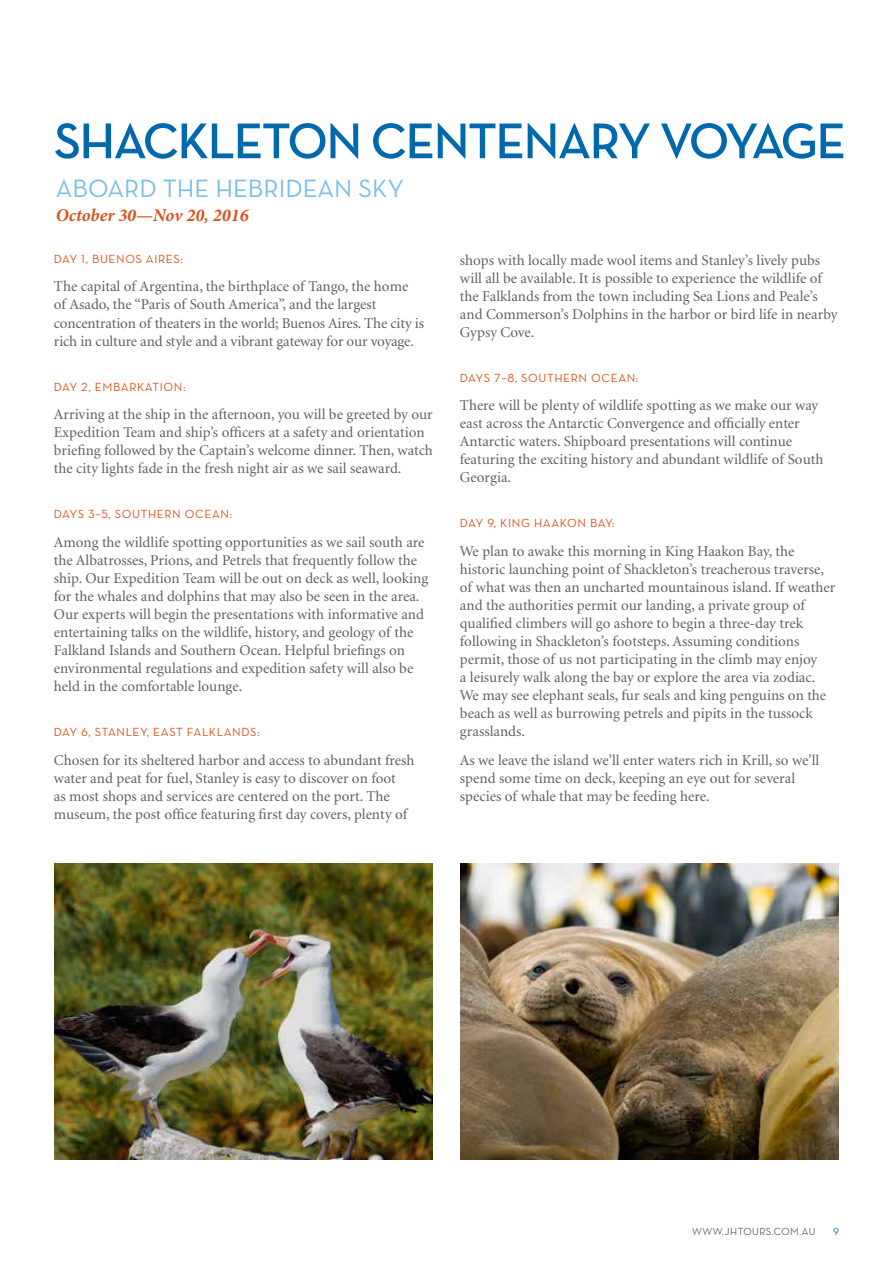
<style>
.page{position:relative;width:893px;height:1263px;background:#fff}
.page>*{position:absolute;margin:0;border:0;box-sizing:border-box;transform-origin:0 0}
.t1{font:600 51px "Neutraface Text";letter-spacing:-.035em;color:#0068ac}
.t2{font:25.5px "Neutraface Text";color:#79bde8}
.t3{font:italic 700 18px "Minion Pro";color:#d9531e}
.t4{font:15px/18px "Minion";color:#60605c}
.t5{font:12px "Neutraface Text";letter-spacing:.05em;color:#d9531e}
.t6{font:500 10.5px "Neutraface Display";letter-spacing:.05em;color:#58595b}
.t7{font:500 10.5px "Neutraface Display";color:#0068ac}
</style>
<div class="page">
<img style="left:460px;top:864px;width:379px;height:295px">
<img style="left:54px;top:864px;width:379px;height:295px">
<h1 class="t1" style="left:54px;top:109px;width:794px">SHACKLETON CENTENARY VOYAGE</h1>
<h2 class="t2" style="left:56px;top:173px;width:350px">ABOARD THE HEBRIDEAN SKY</h2>
<p class="t3" style="left:56px;top:203px;width:194px">October 30—Nov 20, 2016</p>
<p class="t5" style="left:54px;top:251px;width:131px">DAY 1, BUENOS AIRES:</p>
<p class="t4" style="left:54px;top:278px;width:372px">The capital of Argentina, the birthplace of Tango, the home of Asado, the “Paris of South America”, and the largest concentration of theaters in the world; Buenos Aires. The city is rich in culture and style and a vibrant gateway for our voyage.</p>
<p class="t5" style="left:54px;top:379px;width:133px">DAY 2, EMBARKATION:</p>
<p class="t4" style="left:54px;top:406px;width:380px">Arriving at the ship in the afternoon, you will be greeted by our Expedition Team and ship’s officers at a safety and orientation briefing followed by the Captain’s welcome dinner. Then, watch the city lights fade in the fresh night air as we sail seaward.</p>
<p class="t5" style="left:54px;top:507px;width:180px">DAYS 3–5, SOUTHERN OCEAN:</p>
<p class="t4" style="left:54px;top:534px;width:376px">Among the wildlife spotting opportunities as we sail south are the Albatrosses, Prions, and Petrels that frequently follow the ship. Our Expedition Team will be out on deck as well, looking for the whales and dolphins that may also be seen in the area.<br>Our experts will begin the presentations with informative and entertaining talks on the wildlife, history, and geology of the Falkland Islands and Southern Ocean. Helpful briefings on environmental regulations and expedition safety will also be held in the comfortable lounge.</p>
<p class="t5" style="left:54px;top:724px;width:207px">DAY 6, STANLEY, EAST FALKLANDS:</p>
<p class="t4" style="left:54px;top:752px;width:362px">Chosen for its sheltered harbor and access to abundant fresh water and peat for fuel, Stanley is easy to discover on foot<br>as most shops and services are centered on the port. The museum, the post office featuring first day covers, plenty of</p>
<p class="t4" style="left:460px;top:251px;width:379px">shops with locally made wool items and Stanley’s lively pubs will all be available. It is possible to experience the wildlife of the Falklands from the town including Sea Lions and Peale’s and Commerson’s Dolphins in the harbor or bird life in nearby Gypsy Cove.</p>
<p class="t5" style="left:460px;top:370px;width:180px">DAYS 7–8, SOUTHERN OCEAN:</p>
<p class="t4" style="left:460px;top:397px;width:365px">There will be plenty of wildlife spotting as we make our way east across the Antarctic Convergence and officially enter Antarctic waters. Shipboard presentations will continue featuring the exciting history and abundant wildlife of South Georgia.</p>
<p class="t5" style="left:460px;top:516px;width:156px">DAY 9, KING HAAKON BAY:</p>
<p class="t4" style="left:460px;top:543px;width:377px">We plan to awake this morning in King Haakon Bay, the historic launching point of Shackleton’s treacherous traverse, of what was then an uncharted mountainous island. If weather and the authorities permit our landing, a private group of qualified climbers will go ashore to begin a three-day trek following in Shackleton’s footsteps. Assuming conditions permit, those of us not participating in the climb may enjoy<br>a leisurely walk along the bay or explore the area via zodiac.<br>We may see elephant seals, fur seals and king penguins on the beach as well as burrowing petrels and pipits in the tussock grasslands.</p>
<p class="t4" style="left:460px;top:752px;width:361px">As we leave the island we’ll enter waters rich in Krill, so we’ll spend some time on deck, keeping an eye out for several species of whale that may be feeding here.</p>
<p class="t6" style="left:692px;top:1226px;width:125px">WWW.JHTOURS.COM.AU</p>
<p class="t7" style="left:833px;top:1226px;width:7px">9</p>
</div>
